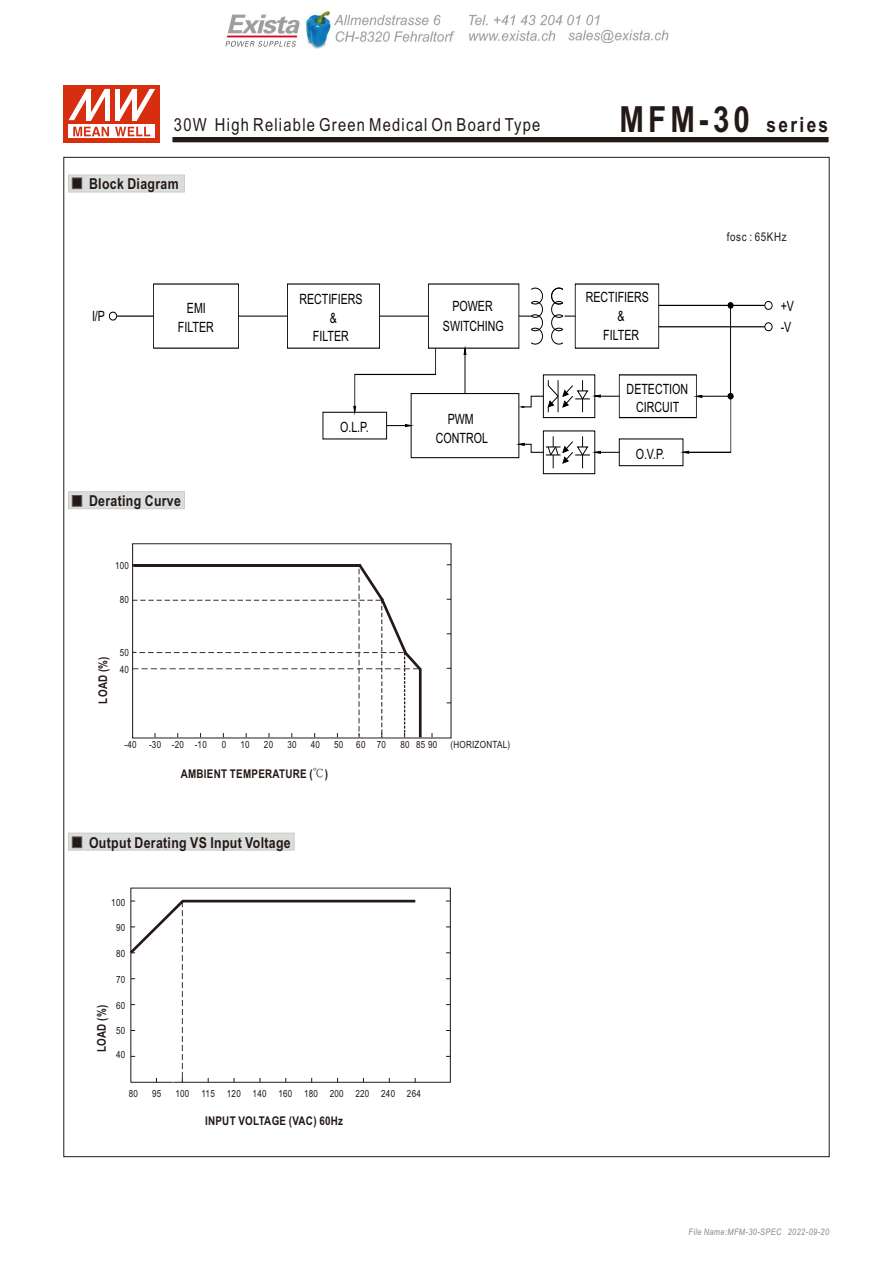
<style>
.page{position:relative;width:893px;height:1263px;background:#fff}
.page>*{position:absolute;margin:0;border:0;box-sizing:border-box;transform-origin:0 0}
.t1{font:700 36px "Arial Narrow";color:#231916}
.t2{font:18px "Arial Narrow";letter-spacing:.07em;color:#231916}
.t3{font:700 15px "Arial Narrow";letter-spacing:.025em;color:#231916}
.t4{font:14.1px/18.8px "Arial Narrow";color:#000;text-align:center;scale:.92 1}
.t5{font:700 12px "Arial Narrow";letter-spacing:.025em;color:#231916}
.t6{font:12px "Arial Narrow";letter-spacing:.045em;color:#231916}
.t7{font:10.05px "Arial Narrow";color:#231916}
.t8{font:9.9px "Arial Narrow";letter-spacing:.025em;color:#231916}
.t9{font:italic 9px "Arial Narrow";letter-spacing:.045em;color:#898989}
.s1{font-family:"Inn Ming";font-weight:500}
.s2{font-size:21px}
</style>
<div class="page">
<svg style="left:68px;top:175px;width:117px;height:17px;background:#d0d0d0"></svg>
<svg style="left:172px;top:137px;width:657px;height:6px;background:#3b322f"></svg>
<div style="left:543px;top:375px;width:52px;height:43px;border:1px solid #000"></div>
<div style="left:323px;top:412px;width:64px;height:27px;border:1px solid #000"></div>
<svg style="left:109px;top:311px;width:8px;height:10px"></svg>
<svg style="left:764px;top:301px;width:9px;height:9px"></svg>
<hr style="left:659px;top:305px;width:106px;height:1px;background:#000">
<hr style="left:659px;top:326px;width:106px;height:1px;background:#000">
<svg style="left:764px;top:322px;width:9px;height:9px"></svg>
<svg style="left:551px;top:287px;width:24px;height:58px"></svg>
<div style="left:287px;top:284px;width:93px;height:64px;border:1px solid #000"></div>
<div style="left:153px;top:284px;width:86px;height:64px;border:1px solid #000"></div>
<hr style="left:117px;top:316px;width:37px;height:1px;background:#000">
<hr style="left:238px;top:316px;width:49px;height:1px;background:#000">
<hr style="left:379px;top:316px;width:49px;height:1px;background:#000">
<svg style="left:519px;top:287px;width:24px;height:58px"></svg>
<hr style="left:465px;top:352px;width:1px;height:42px;background:#000">
<div style="left:619px;top:375px;width:78px;height:43px;border:1px solid #000"></div>
<div style="left:411px;top:393px;width:108px;height:65px;border:1px solid #000"></div>
<div style="left:543px;top:431px;width:52px;height:43px;border:1px solid #000"></div>
<div style="left:619px;top:439px;width:64px;height:27px;border:1px solid #000"></div>
<svg style="left:519px;top:380px;width:100px;height:33px"></svg>
<svg style="left:678px;top:302px;width:56px;height:152px"></svg>
<svg style="left:513px;top:436px;width:106px;height:32px"></svg>
<svg style="left:353px;top:347px;width:83px;height:81px"></svg>
<svg style="left:463px;top:345px;width:4px;height:11px"></svg>
<svg style="left:68px;top:833px;width:226px;height:17px;background:#d5d6d6"></svg>
<svg style="left:130px;top:888px;width:321px;height:194px"></svg>
<hr style="left:131px;top:1082px;width:42px;height:1px;background:#231916">
<hr style="left:182px;top:900px;width:233px;height:2px;background:#231916">
<svg style="left:68px;top:491px;width:117px;height:18px;background:#d0d1d0"></svg>
<svg style="left:130px;top:897px;width:57px;height:185px"></svg>
<svg style="left:132px;top:562px;width:290px;height:175px"></svg>
<div style="left:64px;top:85px;width:96px;height:58px;background:#d62e0f"></div>
<svg style="left:69px;top:125px;width:86px;height:13px"></svg>
<svg style="left:115px;top:127px;width:35px;height:9px"></svg>
<svg style="left:73px;top:127px;width:36px;height:9px"></svg>
<svg style="left:69px;top:89px;width:40px;height:31px"></svg>
<svg style="left:115px;top:89px;width:40px;height:31px"></svg>
<img style="left:225px;top:11px;width:444px;height:38px">
<p class="t2" style="left:174px;top:118px;width:368px">30W High Reliable Green Medical On Board Type</p>
<p class="t3" style="left:89px;top:178px;width:91px">Block Diagram</p>
<p class="t4" style="left:92px;top:308px;width:16px">I/P</p>
<p class="t4" style="left:178px;top:300px;width:41px">EMI<br>FILTER</p>
<p class="t4" style="left:299px;top:291px;width:70px">RECTIFIERS &amp;<br>FILTER</p>
<p class="t4" style="left:443px;top:297px;width:68px;line-height:20.4px">POWER<br>SWITCHING</p>
<p class="t4" style="left:340px;top:419px;width:33px">O.L.P.</p>
<p class="t4" style="left:448px;top:411px;width:30px">PWM</p>
<p class="t4" style="left:436px;top:430px;width:58px">CONTROL</p>
<p class="t3" style="left:89px;top:495px;width:93px">Derating Curve</p>
<p class="t8" style="left:115px;top:562px;width:15px">100</p>
<p class="t8" style="left:120px;top:596px;width:11px">80</p>
<p class="t5" style="left:98px;top:703px;width:49px;rotate:-90deg">LOAD (%)</p>
<p class="t8" style="left:120px;top:649px;width:11px">50</p>
<p class="t7" style="left:120px;top:665px;width:11px">40</p>
<p class="t8" style="left:124px;top:741px;width:14px">-40</p>
<p class="t8" style="left:149px;top:741px;width:59px">-30 -20 -10</p>
<p class="t8" style="left:222px;top:741px;width:6px">0</p>
<p class="t8" style="left:241px;top:741px;width:11px">10</p>
<p class="t8" style="left:264px;top:741px;width:11px">20</p>
<p class="t8" style="left:287px;top:741px;width:11px">30</p>
<p class="t8" style="left:311px;top:741px;width:11px">40</p>
<p class="t8" style="left:334px;top:741px;width:11px">50</p>
<p class="t8" style="left:356px;top:741px;width:31px">60 70</p>
<p class="t8" style="left:450px;top:740px;width:61px">(HORIZONTAL)</p>
<p class="t8" style="left:400px;top:741px;width:38px">80 85 90</p>
<p class="t5" style="left:181px;top:769px;width:149px">AMBIENT TEMPERATURE (<span class="s1">℃</span>)</p>
<p class="t3" style="left:89px;top:836px;width:203px">Output Derating VS Input Voltage</p>
<p class="t8" style="left:111px;top:898px;width:15px">100</p>
<p class="t8" style="left:116px;top:924px;width:11px">90</p>
<p class="t8" style="left:116px;top:950px;width:11px">80</p>
<p class="t8" style="left:116px;top:976px;width:11px">70</p>
<p class="t8" style="left:116px;top:1001px;width:11px">60</p>
<p class="t8" style="left:116px;top:1027px;width:11px">50</p>
<p class="t8" style="left:116px;top:1050px;width:11px">40</p>
<p class="t5" style="left:97px;top:1052px;width:49px;rotate:-90deg">LOAD (%)</p>
<p class="t8" style="left:129px;top:1089px;width:11px">80</p>
<p class="t8" style="left:152px;top:1089px;width:11px">95</p>
<p class="t8" style="left:175px;top:1089px;width:247px">100 115 120 140 160 180 200 220 240 264</p>
<p class="t5" style="left:205px;top:1117px;width:140px">INPUT VOLTAGE (VAC) 60Hz</p>
<h1 class="t1" style="left:620px;top:106px;width:210px">MFM-30 <span class="s2">series</span></h1>
<p class="t4" style="left:586px;top:289px;width:70px">RECTIFIERS</p>
<p class="t4" style="left:617px;top:308px;width:9px">&amp;</p>
<p class="t4" style="left:603px;top:327px;width:41px">FILTER</p>
<p class="t4" style="left:627px;top:381px;width:68px">DETECTION</p>
<p class="t4" style="left:636px;top:399px;width:48px">CIRCUIT</p>
<p class="t4" style="left:636px;top:446px;width:33px">O.V.P.</p>
<p class="t6" style="left:727px;top:232px;width:61px">fosc : 65KHz</p>
<p class="t4" style="left:781px;top:296px;width:16px;line-height:21.3px;text-align:left">+V -V</p>
<p class="t9" style="left:688px;top:1228px;width:142px">File Name:MFM-30-SPEC 2022-09-20</p>
</div>
